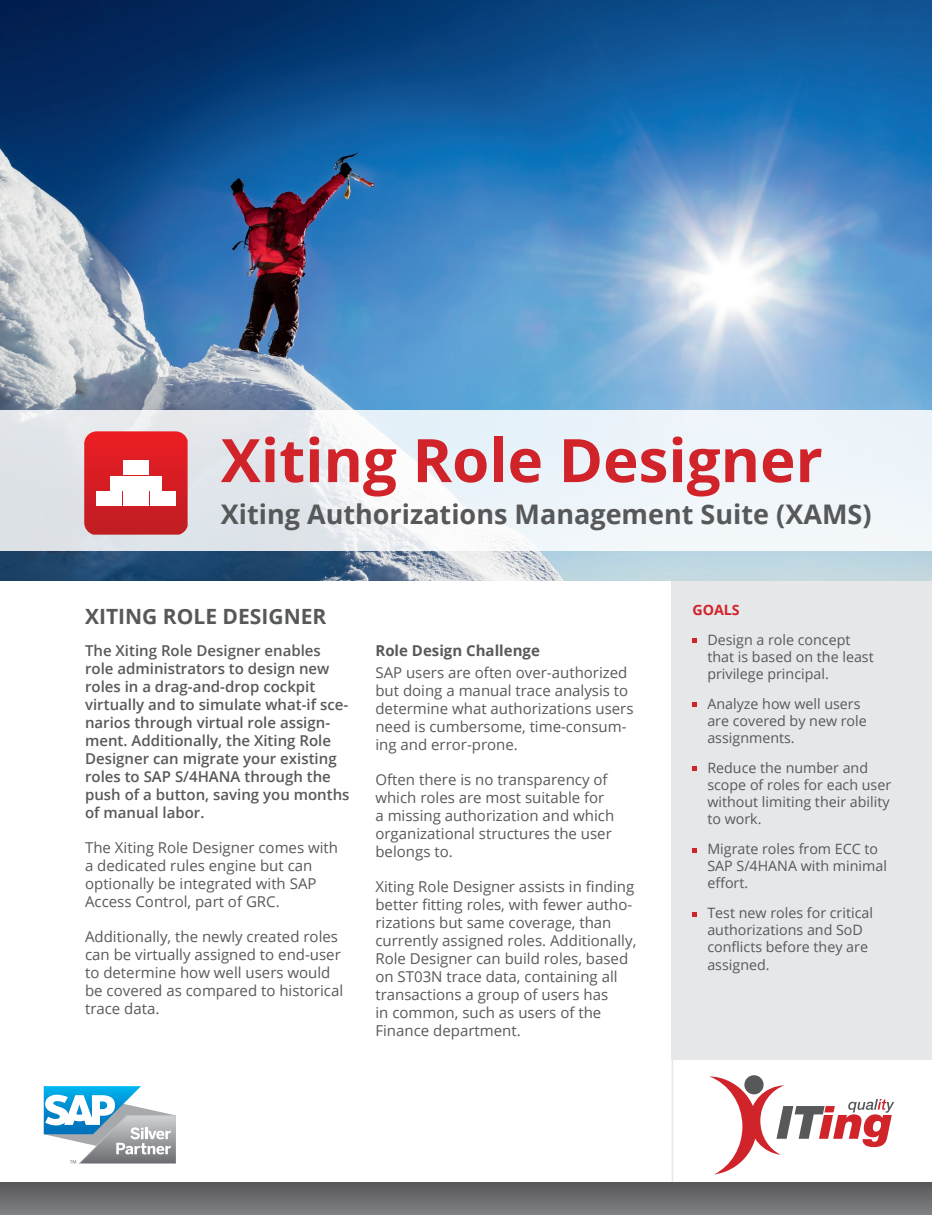
<style>
.page{position:relative;width:932px;height:1215px;background:#fff}
.page>*{position:absolute;margin:0;border:0;box-sizing:border-box;transform-origin:0 0}
.t1{font:700 60px "Open Sans";color:#d1232a}
.t2{font:700 27px "Open Sans";color:#57585a}
.t3{font:700 21px "Open Sans";color:#57585a}
.Absatzformat_1{font:15px/18px "Open Sans";color:#58595b}
.Absatzformat_1-2{font:600 15px/18px "Open Sans";color:#58595b}
.t4{font:700 15px "Open Sans";color:#58595b}
.t5{font:14.25px/17.1px "Open Sans";color:#57585a}
.t6{font:700 14.25px "Open Sans";color:#d1232a}
</style>
<div class="page">
<div style="left:671px;top:494px;width:261px;height:566px;background:#e6e7e9"></div>
<img style="left:0;top:0;width:932px;height:580px">
<svg style="left:0;top:410px;width:932px;height:141px;fill:#ecf4f9"></svg>
<svg style="left:671px;top:1060px;width:261px;height:123px"></svg>
<svg style="left:709px;top:1076px;width:185px;height:98px"></svg>
<div style="left:0;top:1183px;width:932px;height:32px;background:linear-gradient(to bottom,#59585b,#7e8083)"></div>
<svg style="left:84px;top:431px;width:104px;height:104px;background:#d7272d"></svg>
<div style="left:123px;top:461px;width:26px;height:14px;background:#fff"></div>
<div style="left:110px;top:476px;width:26px;height:14px;background:#fff"></div>
<div style="left:137px;top:476px;width:25px;height:14px;background:#fff"></div>
<div style="left:96px;top:492px;width:26px;height:14px;background:#fff"></div>
<div style="left:123px;top:492px;width:26px;height:14px;background:#fff"></div>
<div style="left:150px;top:492px;width:26px;height:14px;background:#fff"></div>
<svg style="left:692px;top:638px;width:5px;height:5px"></svg>
<svg style="left:692px;top:703px;width:5px;height:4px"></svg>
<svg style="left:692px;top:767px;width:5px;height:4px"></svg>
<svg style="left:692px;top:848px;width:5px;height:4px"></svg>
<svg style="left:692px;top:912px;width:5px;height:4px"></svg>
<svg style="left:44px;top:1086px;width:132px;height:78px"></svg>
<p class="t1" style="left:221px;top:418px;width:603px">Xiting Role Designer</p>
<p class="t2" style="left:221px;top:495px;width:652px">Xiting Authorizations Management Suite (XAMS)</p>
<p class="t3" style="left:85px;top:601px;width:243px">XITING ROLE DESIGNER</p>
<p class="t6" style="left:692px;top:600px;width:49px">GOALS</p>
<p class="t5" style="left:707px;top:631px;width:168px">Design a role concept that is based on the least privilege principal.</p>
<p class="t5" style="left:707px;top:695px;width:161px">Analyze how well users are covered by new role assignments.</p>
<p class="t5" style="left:707px;top:759px;width:185px">Reduce the number and scope of roles for each user without limiting their ability to work.</p>
<p class="t5" style="left:707px;top:840px;width:181px">Migrate roles from ECC to<br>SAP S/4HANA with minimal effort.</p>
<p class="t5" style="left:707px;top:904px;width:167px">Test new roles for critical authorizations and SoD conflicts before they are assigned.</p>
<p class="Absatzformat_1-2" style="left:85px;top:641px;width:266px">The Xiting Role Designer enables role administrators to design new roles in a drag-and-drop cockpit virtually and to simulate what-if sce&shy;narios through virtual role assign&shy;ment. Additionally, the Xiting Role Designer can migrate your existing roles to SAP S/4HANA through the push of a button, saving you months of manual labor.</p>
<p class="Absatzformat_1" style="left:85px;top:838px;width:254px">The Xiting Role Designer comes with a dedicated rules engine but can optionally be integrated with SAP<br>Access Control, part of GRC.</p>
<p class="Absatzformat_1" style="left:85px;top:927px;width:259px">Additionally, the newly created roles can be virtually assigned to end-user to determine how well users would be covered as compared to historical trace data.</p>
<p class="t4" style="left:375px;top:640px;width:166px">Role Design Challenge</p>
<p class="Absatzformat_1" style="left:375px;top:663px;width:259px">SAP users are often over-authorized but doing a manual trace analysis to determine what authorizations users need is cumbersome, time-consum&shy;ing and error-prone.</p>
<p class="Absatzformat_1" style="left:375px;top:770px;width:240px">Often there is no transparency of which roles are most suitable for a missing authorization and which organizational structures the user belongs to.</p>
<p class="Absatzformat_1" style="left:375px;top:877px;width:262px">Xiting Role Designer assists in finding better fitting roles, with fewer autho&shy;rizations but same coverage, than currently assigned roles. Additionally, Role Designer can build roles, based on ST03N trace data, containing all transactions a group of users has<br>in common, such as users of the Finance department.</p>
</div>
